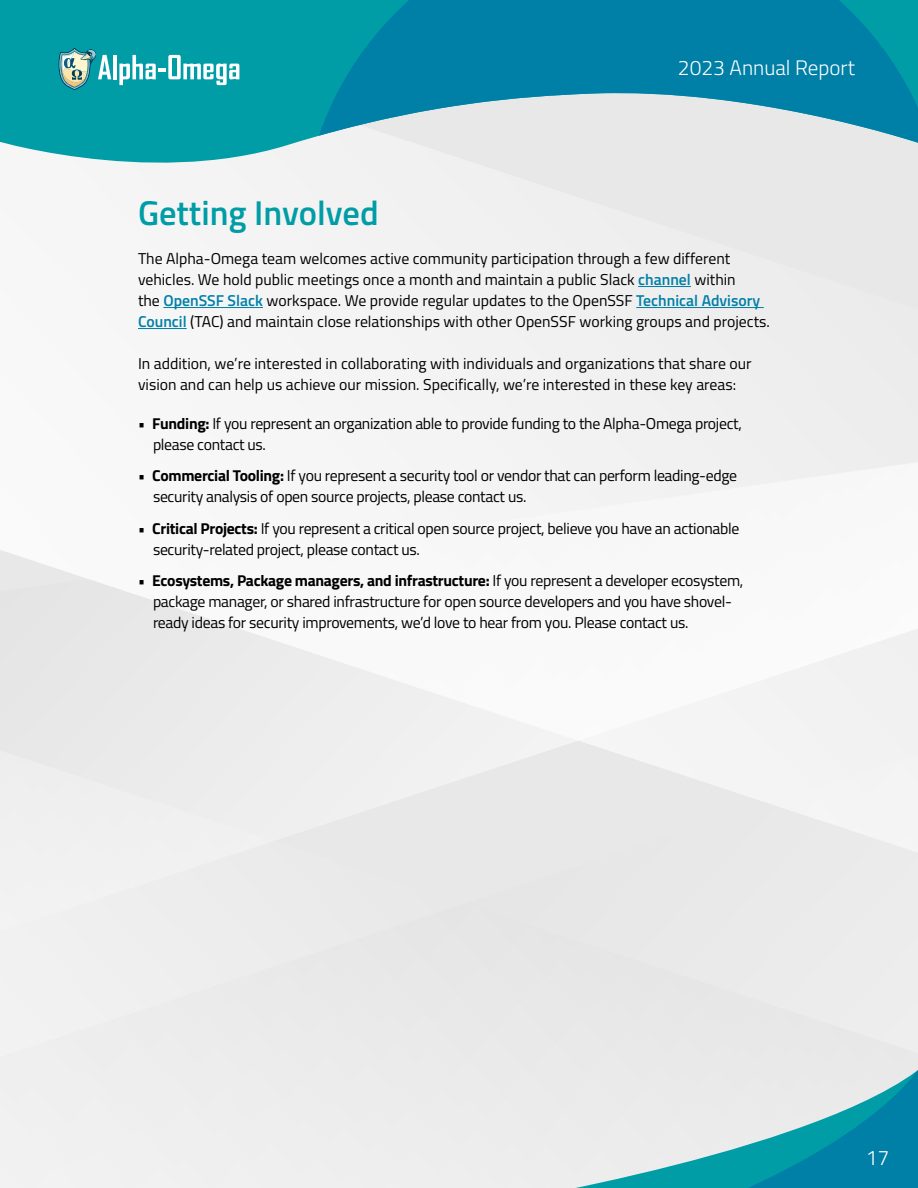
<style>
.page{position:relative;width:918px;height:1188px;background:#fff}
.page>*{position:absolute;margin:0;border:0;box-sizing:border-box;transform-origin:0 0}
.Heading_1{font:600 34.5px "Cairo";color:#009da7}
.t1{font:300 21px "Cairo";color:#fff}
.Body_First{font:15.75px/21px "Cairo";letter-spacing:-.02em;color:#000}
.Body_First-2{font:15.75px/21px "Cairo";color:#000}
.s1{font-weight:600;color:#007fa7}
.s2{font-weight:700}
</style>
<div class="page">
<svg style="left:0;top:0;width:918px;height:189px;fill:#009da7"></svg>
<svg style="left:319px;top:0;width:599px;height:147px;background:#3b9db7"></svg>
<svg style="left:58px;top:48px;width:53px;height:42px;background:#5faeac"></svg>
<hr style="left:113px;top:55px;width:4px;height:24px;background:#fff">
<svg style="left:119px;top:55px;width:120px;height:30px"></svg>
<hr style="left:638px;top:286px;width:53px;height:1px;background:#007fa7">
<hr style="left:163px;top:307px;width:100px;height:1px;background:#007fa7">
<hr style="left:636px;top:307px;width:128px;height:1px;background:#007fa7">
<hr style="left:138px;top:328px;width:49px;height:1px;background:#007fa7">
<div style="left:480px;top:1054px;width:225px;height:134px;background:#ebebeb"></div>
<svg style="left:705px;top:1041px;width:213px;height:147px;background:#7ebecb"></svg>
<h2 class="t1" style="left:678px;top:52px;width:179px">2023 Annual Report</h2>
<p class="Heading_1" style="left:138px;top:187px;width:242px">Getting Involved</p>
<p class="Body_First-2" style="left:138px;top:248px;width:633px">The Alpha-Omega team welcomes active community participation through a few different vehicles. We hold public meetings once a month and maintain a public Slack <span class="s1">channel</span> within<br>the <span class="s1">OpenSSF Slack</span> workspace. We provide regular updates to the OpenSSF <span class="s1">Technical Advisory Council</span> (TAC) and maintain close relationships with other OpenSSF working groups and projects.</p>
<p class="Body_First-2" style="left:138px;top:353px;width:615px">In addition, we’re interested in collaborating with individuals and organizations that share our vision and can help us achieve our mission. Specifically, we’re interested in these key areas:</p>
<p class="Body_First" style="left:153px;top:413px;width:591px;text-indent:-15px"><span class="s2">• Funding:</span> If you represent an organization able to provide funding to the Alpha-Omega project, please contact us.</p>
<p class="Body_First" style="left:153px;top:465px;width:586px;text-indent:-15px"><span class="s2">• Commercial Tooling:</span> If you represent a security tool or vendor that can perform leading-edge security analysis of open source projects, please contact us.</p>
<p class="Body_First" style="left:153px;top:518px;width:588px;text-indent:-15px"><span class="s2">• Critical Projects:</span> If you represent a critical open source project, believe you have an actionable security-related project, please contact us.</p>
<p class="Body_First" style="left:153px;top:570px;width:592px;text-indent:-15px"><span class="s2">• Ecosystems, Package managers, and infrastructure:</span> If you represent a developer ecosystem, package manager, or shared infrastructure for open source developers and you have shovel&shy;ready ideas for security improvements, we’d love to hear from you. Please contact us.</p>
<h2 class="t1" style="left:866px;top:1142px;width:25px">17</h2>
</div>
